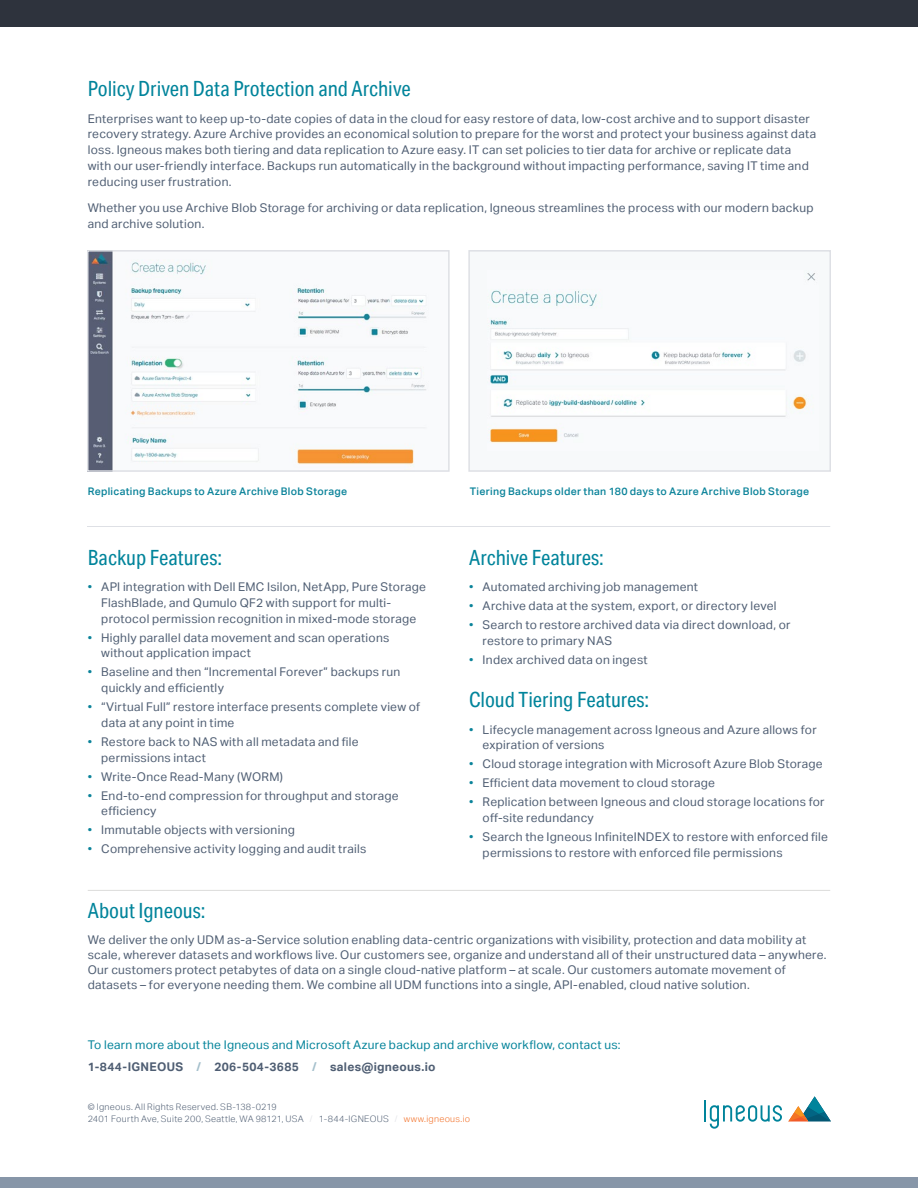
<style>
.page{position:relative;width:918px;height:1188px;background:#fff}
.page>*{position:absolute;margin:0;border:0;box-sizing:border-box;transform-origin:0 0}
.t1{font:21px "Aktiv Grotesk Cd";color:#00849b}
.t2{font:12px/15.8px "Aktiv Grotesk";letter-spacing:.02em;color:#4f5e73}
.t3{font:12px/22.5px "Aktiv Grotesk";letter-spacing:.02em;color:#03839a}
.t4{font:500 10.5px "Aktiv Grotesk";letter-spacing:.025em;color:#0b839a}
.t5{font:300 9px/12px "Aktiv Grotesk";letter-spacing:.03em;color:#4f5e73}
.s1{color:#0b839a}
.s2{font-weight:700;color:#4f5e73}
.s3{font-weight:700;color:#a5c0cc}
.s4{color:#dee0e5}
.s5{color:#f36e24}
</style>
<div class="page">
<div style="left:0;top:0;width:918px;height:27px;background:#2e333d"></div>
<hr style="left:88px;top:890px;width:742px;height:1px;background:#dcdcdb">
<hr style="left:704px;top:1100px;width:2px;height:22px;background:#00849b">
<svg style="left:710px;top:1105px;width:72px;height:24px"></svg>
<svg style="left:788px;top:1096px;width:43px;height:26px"></svg>
<div style="left:0;top:1177px;width:918px;height:11px;background:#8796a8"></div>
<img style="left:90px;top:253px;width:337px;height:216px">
<div style="left:87px;top:250px;width:363px;height:222px;border:2px solid #dee0e5"></div>
<div style="left:469px;top:251px;width:361px;height:220px;background:#f7f9fa"></div>
<img style="left:490px;top:273px;width:325px;height:170px">
<div style="left:468px;top:250px;width:363px;height:222px;border:2px solid #dee0e5"></div>
<hr style="left:87px;top:526px;width:743px;height:1px;background:#dee0e5">
<h1 class="t1" style="left:88px;top:76px;width:324px">Policy Driven Data Protection and Archive</h1>
<p class="t2" style="left:88px;top:110px;width:730px">Enterprises want to keep up-to-date copies of data in the cloud for easy restore of data, low-cost archive and to support disaster recovery strategy. Azure Archive provides an economical solution to prepare for the worst and protect your business against data loss. Igneous makes both tiering and data replication to Azure easy. IT can set policies to tier data for archive or replicate data with our user-friendly interface. Backups run automatically in the background without impacting performance, saving IT time and reducing user frustration.</p>
<p class="t2" style="left:88px;top:200px;width:727px">Whether you use Archive Blob Storage for archiving or data replication, Igneous streamlines the process with our modern backup and archive solution.</p>
<p class="t4" style="left:88px;top:485px;width:261px">Replicating Backups to Azure Archive Blob Storage</p>
<p class="t4" style="left:470px;top:485px;width:341px">Tiering Backups older than 180 days to Azure Archive Blob Storage</p>
<h1 class="t1" style="left:88px;top:545px;width:136px">Backup Features:</h1>
<p class="t2" style="left:101px;top:579px;width:326px;text-indent:-14px"><span class="s1">•</span> API integration with Dell EMC Isilon, NetApp, Pure Storage<br>FlashBlade, and Qumulo QF2 with support for multi&shy;protocol permission recognition in mixed-mode storage</p>
<p class="t2" style="left:101px;top:630px;width:290px;text-indent:-14px"><span class="s1">•</span> Highly parallel data movement and scan operations without application impact</p>
<p class="t2" style="left:101px;top:664px;width:301px;text-indent:-14px"><span class="s1">•</span> Baseline and then “Incremental Forever” backups run quickly and efficiently</p>
<p class="t2" style="left:101px;top:699px;width:320px;text-indent:-14px"><span class="s1">•</span> “Virtual Full” restore interface presents complete view of data at any point in time</p>
<p class="t2" style="left:101px;top:734px;width:259px;text-indent:-14px"><span class="s1">•</span> Restore back to NAS with all metadata and file permissions intact</p>
<p class="t2" style="left:88px;top:768px;width:197px"><span class="s1">•</span> Write-Once Read-Many (WORM)</p>
<p class="t2" style="left:101px;top:787px;width:299px;text-indent:-14px"><span class="s1">•</span> End-to-end compression for throughput and storage efficiency</p>
<p class="t2" style="left:88px;top:822px;width:209px"><span class="s1">•</span> Immutable objects with versioning</p>
<p class="t2" style="left:88px;top:841px;width:280px"><span class="s1">•</span> Comprehensive activity logging and audit trails</p>
<h1 class="t1" style="left:469px;top:545px;width:136px">Archive Features:</h1>
<p class="t2" style="left:469px;top:579px;width:230px"><span class="s1">•</span> Automated archiving job management</p>
<p class="t2" style="left:469px;top:598px;width:309px"><span class="s1">•</span> Archive data at the system, export, or directory level</p>
<p class="t2" style="left:483px;top:617px;width:309px;text-indent:-14px"><span class="s1">•</span> Search to restore archived data via direct download, or restore to primary NAS</p>
<p class="t2" style="left:469px;top:652px;width:180px"><span class="s1">•</span> Index archived data on ingest</p>
<h1 class="t1" style="left:469px;top:687px;width:182px">Cloud Tiering Features:</h1>
<p class="t2" style="left:483px;top:721px;width:336px;text-indent:-14px"><span class="s1">•</span> Lifecycle management across Igneous and Azure allows for expiration of versions</p>
<p class="t2" style="left:469px;top:756px;width:355px"><span class="s1">•</span> Cloud storage integration with Microsoft Azure Blob Storage</p>
<p class="t2" style="left:469px;top:775px;width:247px"><span class="s1">•</span> Efficient data movement to cloud storage</p>
<p class="t2" style="left:483px;top:794px;width:344px;text-indent:-14px"><span class="s1">•</span> Replication between Igneous and cloud storage locations for off-site redundancy</p>
<p class="t2" style="left:483px;top:829px;width:347px;text-indent:-14px"><span class="s1">•</span> Search the Igneous InfiniteINDEX to restore with enforced file permissions to restore with enforced file permissions</p>
<h1 class="t1" style="left:88px;top:898px;width:119px">About Igneous:</h1>
<p class="t2" style="left:88px;top:932px;width:740px;line-height:15.3px">We deliver the only UDM as-a-Service solution enabling data-centric organizations with visibility, protection and data mobility at scale, wherever datasets and workflows live. Our customers see, organize and understand all of their unstructured data – anywhere.<br>Our customers protect petabytes of data on a single cloud-native platform – at scale. Our customers automate movement of datasets – for everyone needing them. We combine all UDM functions into a single, API-enabled, cloud native solution.</p>
<p class="t3" style="left:88px;top:1033px;width:534px">To learn more about the Igneous and Microsoft Azure backup and archive workflow, contact us:<br><span class="s2">1-844-IGNEOUS</span> <span class="s3">/</span> <span class="s2">206-504-3685</span> <span class="s3">/</span> <span class="s2">sales@igneous.io</span></p>
<p class="t5" style="left:88px;top:1100px;width:384px">© Igneous. All Rights Reserved. SB-138-0219<br>2401 Fourth Ave, Suite 200, Seattle, WA 98121, USA <span class="s4">/</span> 1-844-IGNEOUS <span class="s4">/</span> <span class="s5">www.igneous.io</span></p>
</div>
